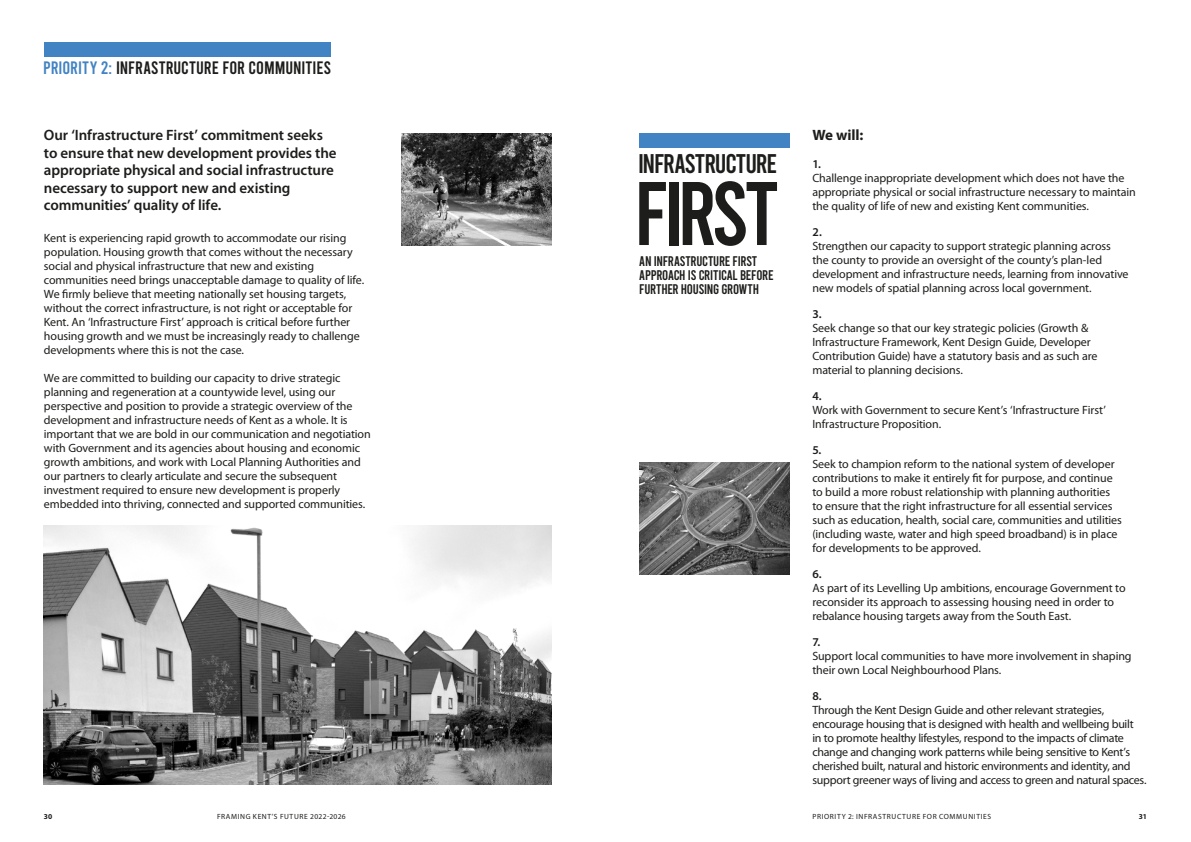
<style>
.page{position:relative;width:1191px;height:842px;background:#fff}
.page>*{position:absolute;margin:0;border:0;box-sizing:border-box;transform-origin:0 0}
.t1{font:90px "Bebas";color:#1d1d1b}
.t2{font:27px "Bebas";letter-spacing:-.04em;color:#1d1d1b}
.t3{font:18px "Bebas";color:#1d1d1b}
.t4{font:18px "Bebas";color:#4283c4}
.t5{font:600 15px/17.5px "Myriad Pro";letter-spacing:-.005em;color:#1d1d1b}
.t6{font:700 15px "Myriad Pro";letter-spacing:-.005em;color:#1d1d1b}
.t7{font:14px/14px "Bebas";letter-spacing:-.015em;color:#1d1d1b}
.t8{font:12px/14px "Myriad Pro";letter-spacing:-.01em;color:#1d1d1b}
.t9{font:600 12px "Myriad Pro";color:#1d1d1b}
.t10{font:7.5px "Myriad Pro";letter-spacing:.085em;color:#1d1d1b}
.t11{font:700 7.5px "Myriad Pro";color:#1d1d1b}
.s1{color:#4283c4}
</style>
<div class="page">
<img style="left:44px;top:525px;width:507px;height:259px">
<img style="left:639px;top:462px;width:150px;height:112px">
<img style="left:401px;top:133px;width:150px;height:112px">
<div style="left:44px;top:42px;width:286px;height:14px;background:#4283c4"></div>
<div style="left:639px;top:133px;width:150px;height:14px;background:#4283c4"></div>
<p class="t4" style="left:43px;top:59px;width:8px">PRIORIT</p>
<p class="t3" style="left:90px;top:59px;width:39px"><span class="s1">Y 2:</span> INFRA</p>
<p class="t3" style="left:151px;top:59px;width:16px">STRUCTURE</p>
<p class="t3" style="left:222px;top:59px;width:35px">FOR COMMUNITIE</p>
<p class="t3" style="left:324px;top:59px;width:9px">S</p>
<p class="t5" style="left:44px;top:126px;width:294px">Our ‘Infrastructure First’ commitment seeks to ensure that new development provides the appropriate physical and social infrastructure necessary to support new and existing communities’ quality of life.</p>
<p class="t8" style="left:44px;top:230px;width:322px">Kent is experiencing rapid growth to accommodate our rising population. Housing growth that comes without the necessary social and physical infrastructure that new and existing communities need brings unacceptable damage to quality of life.<br>We firmly believe that meeting nationally set housing targets, without the correct infrastructure, is not right or acceptable for Kent. An ‘Infrastructure First’ approach is critical before further housing growth and we must be increasingly ready to challenge developments where this is not the case.</p>
<p class="t8" style="left:44px;top:370px;width:328px">We are committed to building our capacity to drive strategic planning and regeneration at a countywide level, using our perspective and position to provide a strategic overview of the development and infrastructure needs of Kent as a whole. It is important that we are bold in our communication and negotiation with Government and its agencies about housing and economic growth ambitions, and work with Local Planning Authorities and our partners to clearly articulate and secure the subsequent investment required to ensure new development is properly embedded into thriving, connected and supported communities.</p>
<h2 class="t2" style="left:638px;top:150px;width:141px">INFRASTRUCTURE</h2>
<h1 class="t1" style="left:634px;top:168px;width:147px">FIRST</h1>
<p class="t7" style="left:639px;top:254px;width:24px">AN INFRA</p>
<p class="t7" style="left:680px;top:254px;width:13px">STRUCTURE</p>
<p class="t7" style="left:732px;top:254px;width:26px">FIRST</p>
<p class="t7" style="left:639px;top:268px;width:66px">APPROACH IS CRITICA</p>
<p class="t7" style="left:639px;top:268px;width:121px;text-indent:93px">L BEFORE<br>FURTHER HOUSING GROWTH</p>
<p class="t6" style="left:812px;top:125px;width:53px">We will:</p>
<p class="t9" style="left:812px;top:156px;width:10px">1.</p>
<p class="t8" style="left:812px;top:171px;width:325px">Challenge inappropriate development which does not have the appropriate physical or social infrastructure necessary to maintain the quality of life of new and existing Kent communities.</p>
<p class="t9" style="left:812px;top:224px;width:11px">2.</p>
<p class="t8" style="left:812px;top:239px;width:318px">Strengthen our capacity to support strategic planning across the county to provide an oversight of the county’s plan-led development and infrastructure needs, learning from innovative new models of spatial planning across local government.</p>
<p class="t9" style="left:812px;top:306px;width:11px">3.</p>
<p class="t8" style="left:812px;top:321px;width:286px">Seek change so that our key strategic policies (Growth &amp; Infrastructure Framework, Kent Design Guide, Developer Contribution Guide) have a statutory basis and as such are material to planning decisions.</p>
<p class="t9" style="left:812px;top:388px;width:11px">4.</p>
<p class="t8" style="left:812px;top:403px;width:295px">Work with Government to secure Kent’s ‘Infrastructure First’<br>Infrastructure Proposition.</p>
<p class="t9" style="left:812px;top:442px;width:11px">5.</p>
<p class="t8" style="left:812px;top:457px;width:311px">Seek to champion reform to the national system of developer contributions to make it entirely fit for purpose, and continue to build a more robust relationship with planning authorities to ensure that the right infrastructure for all essential services such as education, health, social care, communities and utilities (including waste, water and high speed broadband) is in place for developments to be approved.</p>
<p class="t9" style="left:812px;top:566px;width:11px">6.</p>
<p class="t8" style="left:812px;top:581px;width:315px">As part of its Levelling Up ambitions, encourage Government to reconsider its approach to assessing housing need in order to rebalance housing targets away from the South East.</p>
<p class="t9" style="left:812px;top:634px;width:10px">7.</p>
<p class="t8" style="left:812px;top:649px;width:321px">Support local communities to have more involvement in shaping their own Local Neighbourhood Plans.</p>
<p class="t9" style="left:812px;top:688px;width:11px">8.</p>
<p class="t8" style="left:812px;top:703px;width:336px">Through the Kent Design Guide and other relevant strategies, encourage housing that is designed with health and wellbeing built<br>in to promote healthy lifestyles, respond to the impacts of climate change and changing work patterns while being sensitive to Kent’s cherished built, natural and historic environments and identity, and support greener ways of living and access to green and natural spaces.</p>
<p class="t11" style="left:44px;top:812px;width:10px">30</p>
<p class="t10" style="left:217px;top:812px;width:130px">FRAMING KENT’S FUTURE 2022-2026</p>
<p class="t10" style="left:812px;top:812px;width:180px">PRIORITY 2: INFRASTRUCTURE FOR COMMUNITIES</p>
<p class="t11" style="left:1139px;top:812px;width:10px">31</p>
</div>
